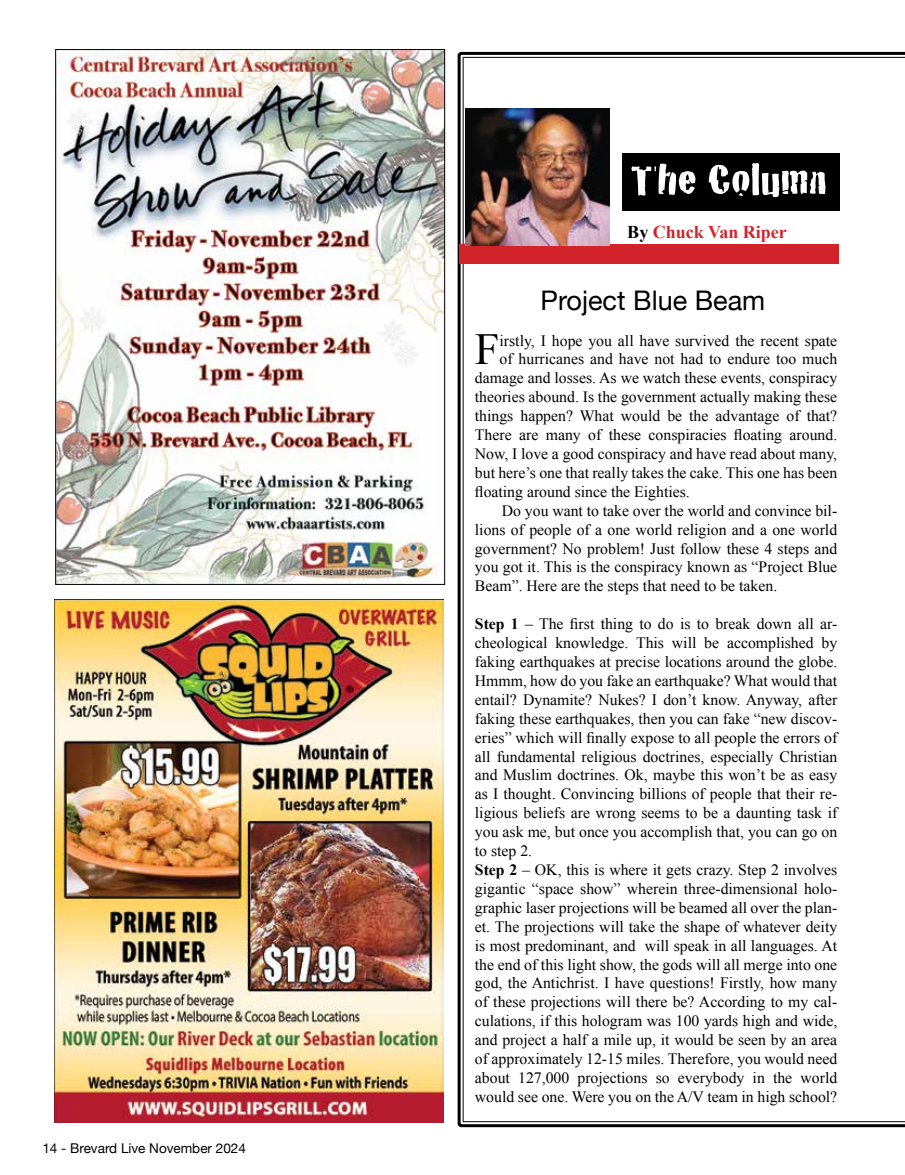
<style>
.page{position:relative;width:905px;height:1175px;background:#fff}
.page>*{position:absolute;margin:0;border:0;box-sizing:border-box;transform-origin:0 0}
.t1{font:45px "Cracked";color:#fff;scale:1.25 1}
.t2{font:44.25px "Times New Roman";color:#000}
.t3{font:27px "Helvetica Neue";color:#000}
.t4{font:700 18px "Times New Roman";color:#d2232a}
.t5{font:15.75px/18.9px "Times New Roman";color:#000}
.t6{font:13.5px "Helvetica Neue";color:#000}
.s1{color:#000}
.s2{font-weight:700}
</style>
<div class="page">
<svg style="left:457px;top:51px;width:447px;height:1077px"></svg>
<svg style="left:462px;top:57px;width:442px;height:1065px"></svg>
<div style="left:459px;top:244px;width:379px;height:20px;background:#d2232a"></div>
<div style="left:622px;top:153px;width:217px;height:58px;background:#000"></div>
<img style="left:465px;top:108px;width:144px;height:138px">
<img style="left:57px;top:51px;width:386px;height:532px">
<img style="left:54px;top:600px;width:389px;height:522px">
<p class="t6" style="left:42px;top:1138px;width:205px">14 - Brevard Live November 2024</p>
<h1 class="t1" style="left:630px;top:144px;width:159px">The Column</h1>
<p class="t4" style="left:627px;top:219px;width:161px"><span class="s1">By</span> Chuck Van Riper</p>
<h3 class="t3" style="left:540px;top:281px;width:226px">Project Blue Beam</h3>
<h2 class="t2" style="left:475px;top:320px;width:26px">F</h2>
<p class="t5" style="left:499px;top:330px;width:339px">irstly, I hope you all have survived the recent spate</p>
<p class="t5" style="left:499px;top:349px;width:339px">of hurricanes and have not had to endure too much</p>
<p class="t5" style="left:475px;top:368px;width:364px">damage and losses. As we watch these events, conspiracy</p>
<p class="t5" style="left:475px;top:387px;width:364px">theories abound. Is the government actually making these</p>
<p class="t5" style="left:475px;top:406px;width:364px">things happen? What would be the advantage of that?</p>
<p class="t5" style="left:475px;top:425px;width:364px">There are many of these conspiracies floating around.</p>
<p class="t5" style="left:475px;top:444px;width:364px">Now, I love a good conspiracy and have read about many,</p>
<p class="t5" style="left:475px;top:463px;width:364px">but here’s one that really takes the cake. This one has been</p>
<p class="t5" style="left:475px;top:482px;width:216px">floating around since the Eighties.</p>
<p class="t5" style="left:502px;top:501px;width:337px">Do you want to take over the world and convince bil-</p>
<p class="t5" style="left:475px;top:519px;width:364px">lions of people of a one world religion and a one world</p>
<p class="t5" style="left:475px;top:538px;width:364px">government? No problem! Just follow these 4 steps and</p>
<p class="t5" style="left:475px;top:557px;width:364px">you got it. This is the conspiracy known as “Project Blue</p>
<p class="t5" style="left:475px;top:576px;width:304px">Beam”. Here are the steps that need to be taken.</p>
<p class="t5" style="left:475px;top:614px;width:364px"><span class="s2">Step 1</span> – The first thing to do is to break down all ar&shy;cheological knowledge. This will be accomplished by faking earthquakes at precise locations around the globe.<br>Hmmm, how do you fake an earthquake? What would that entail? Dynamite? Nukes? I don’t know. Anyway, after faking these earthquakes, then you can fake “new discov&shy;eries” which will finally expose to all people the errors of all fundamental religious doctrines, especially Christian and Muslim doctrines. Ok, maybe this won’t be as easy as I thought. Convincing billions of people that their re&shy;ligious beliefs are wrong seems to be a daunting task if you ask me, but once you accomplish that, you can go on to step 2.<br><span class="s2">Step 2</span> – OK, this is where it gets crazy. Step 2 involves gigantic “space show” wherein three-dimensional holo&shy;graphic laser projections will be beamed all over the plan&shy;et. The projections will take the shape of whatever deity is most predominant, and will speak in all languages. At the end of this light show, the gods will all merge into one god, the Antichrist. I have questions! Firstly, how many of these projections will there be? According to my cal&shy;culations, if this hologram was 100 yards high and wide, and project a half a mile up, it would be seen by an area of approximately 12-15 miles. Therefore, you would need about 127,000 projections so everybody in the world would see one. Were you on the A/V team in high school?</p>
</div>
